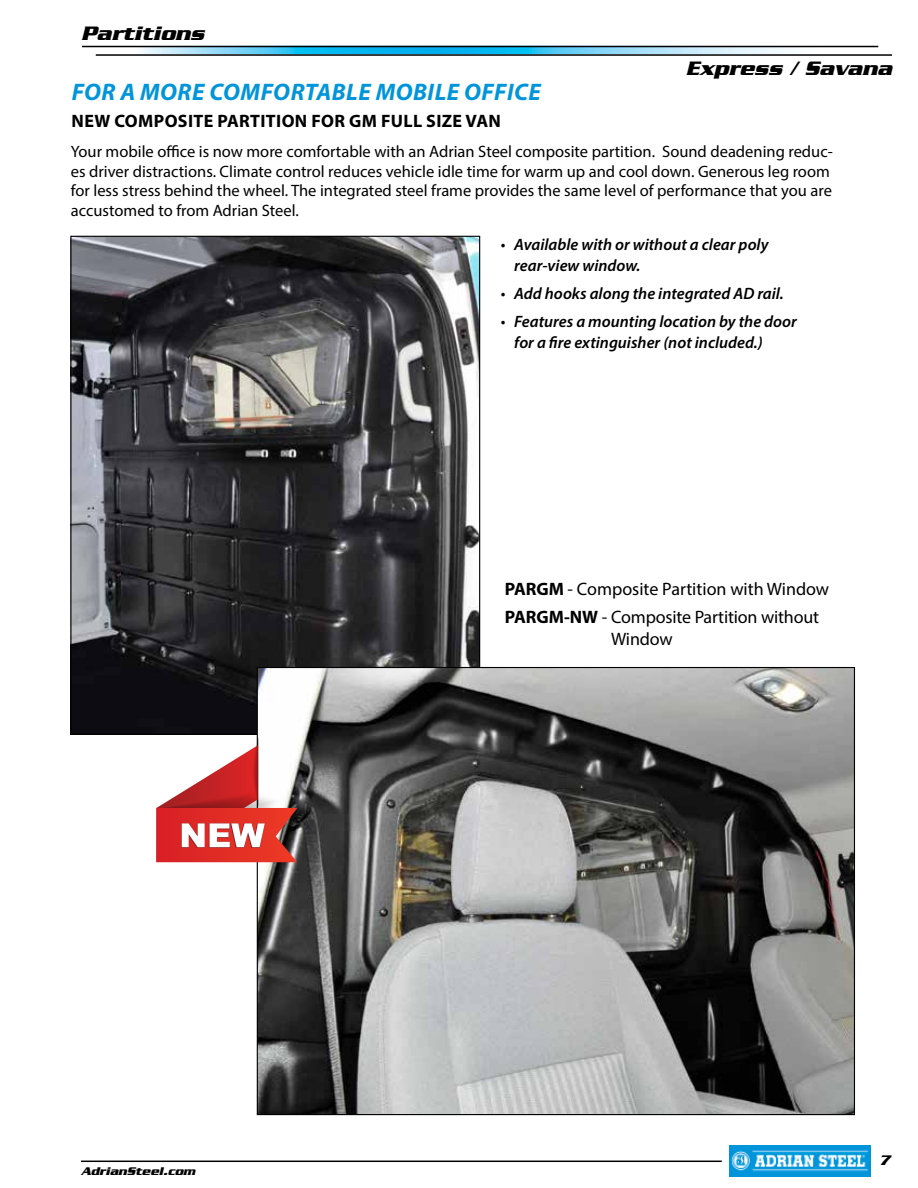
<style>
.page{position:relative;width:918px;height:1188px;background:#fff}
.page>*{position:absolute;margin:0;border:0;box-sizing:border-box;transform-origin:0 0}
.t1{font:italic 700 24px "Myriad Pro";letter-spacing:.02em;color:#0095da}
.t2{font:italic 700 21px "Serpentine";color:#000}
.t3{font:18px/28.3px "Myriad Pro";letter-spacing:-.01em;color:#000}
.t4{font:700 18px "Myriad Pro";letter-spacing:.02em;color:#000}
.t5{font:16.5px/19.8px "Myriad Pro";color:#000}
.t6{font:italic 600 16.5px/21px "Myriad Pro";color:#000}
.t7{font:italic 700 15px "Serpentine";color:#000}
.t8{font:italic 700 12px "Serpentine";color:#000}
.s1{font-weight:700;font-style:normal;font-stretch:condensed}
.s2{font-weight:700}
</style>
<div class="page">
<hr style="left:81px;top:1161px;width:641px;height:1px;background:#000">
<svg style="left:133px;top:47px;width:726px;height:7px;background:#71cded"></svg>
<hr style="left:82px;top:46px;width:796px;height:1px;background:#000">
<hr style="left:96px;top:54px;width:796px;height:2px;background:#000">
<img style="left:730px;top:1146px;width:140px;height:30px">
<img style="left:72px;top:238px;width:406px;height:495px">
<img style="left:259px;top:669px;width:594px;height:444px">
<svg style="left:156px;top:737px;width:141px;height:125px"></svg>
<p class="t2" style="left:81px;top:22px;width:125px">Partitions</p>
<p class="t2" style="left:686px;top:56px;width:208px">Express / Savana</p>
<h1 class="t1" style="left:72px;top:76px;width:471px">FOR A MORE COMFORTABLE MOBILE OFFICE</h1>
<p class="t4" style="left:72px;top:109px;width:431px">NEW COMPOSITE PARTITION FOR GM FULL SIZE VAN</p>
<p class="t5" style="left:71px;top:141px;width:763px">Your mobile office is now more comfortable with an Adrian Steel composite partition. Sound deadening reduc&shy;es driver distractions. Climate control reduces vehicle idle time for warm up and cool down. Generous leg room for less stress behind the wheel. The integrated steel frame provides the same level of performance that you are accustomed to from Adrian Steel.</p>
<p class="t6" style="left:514px;top:234px;width:256px;text-indent:-13px"><span class="s1">•</span>• Available with or without a clear poly rear-view window.</p>
<p class="t6" style="left:501px;top:282px;width:284px"><span class="s1">•</span>• Add hooks along the integrated AD rail.</p>
<p class="t6" style="left:514px;top:310px;width:284px;text-indent:-13px"><span class="s1">•</span>• Features a mounting location by the door for a fire extinguisher (not included.)</p>
<p class="t8" style="left:81px;top:1164px;width:116px">AdrianSteel.com</p>
<p class="t3" style="left:505px;top:575px;width:326px"><span class="s2">PARGM</span> - Composite Partition with Window<br><span class="s2">PARGM-NW</span> - Composite Partition without</p>
<p class="t3" style="left:611px;top:625px;width:63px">Window</p>
<p class="t7" style="left:879px;top:1152px;width:12px">7</p>
</div>
